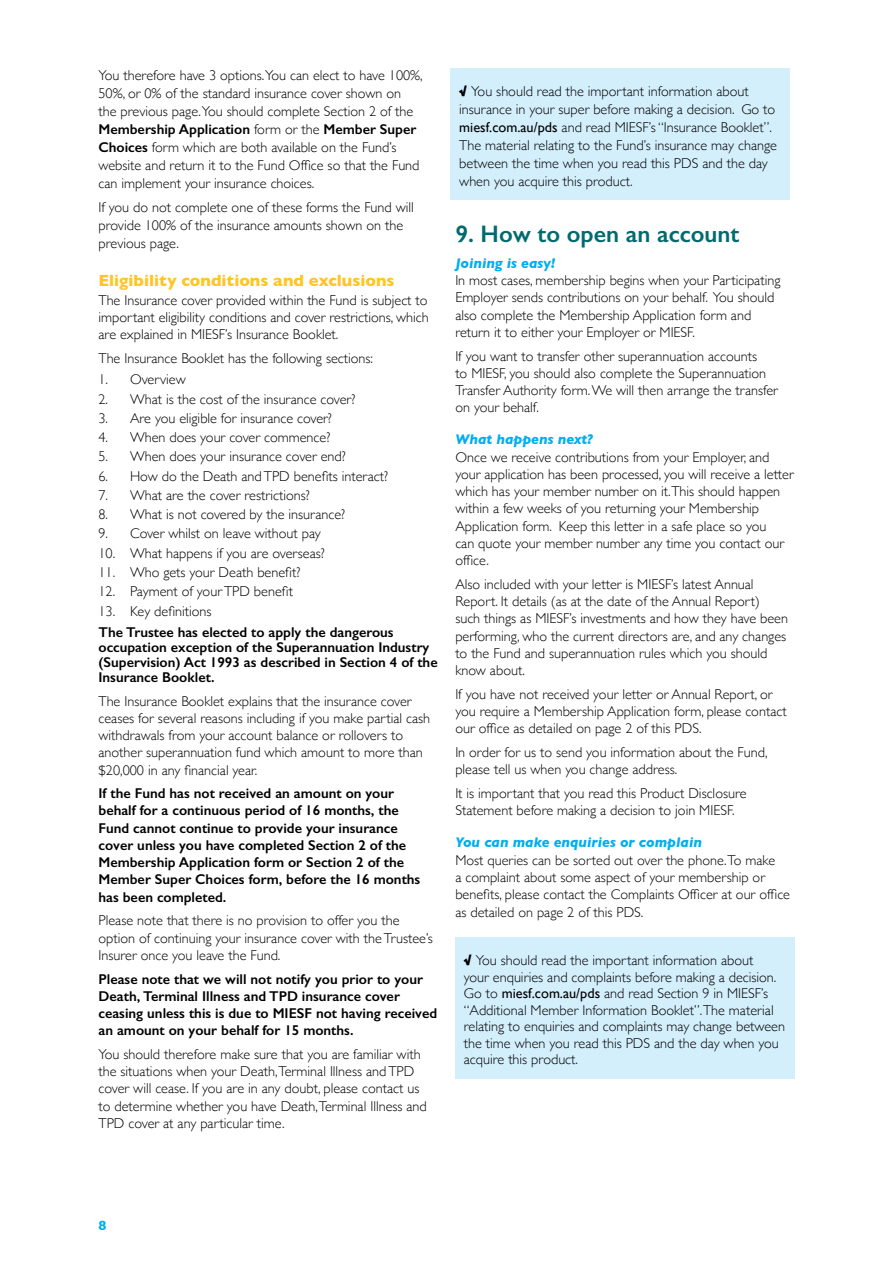
<style>
.page{position:relative;width:893px;height:1263px;background:#fff}
.page>*{position:absolute;margin:0;border:0;box-sizing:border-box;transform-origin:0 0}
.t1{font:600 24px "Gill Sans";color:#006b6e}
.t2{font:700 16.5px "Gill Sans";color:#ffc425}
.t3{font:300 14.25px/17.2px "Gill Sans";color:#000}
.t4{font:600 14.25px/17.2px "Gill Sans";color:#000}
.t5{font:italic 700 14.25px "Gill Sans";color:#00aeef}
.t6{font:700 13.5px "Gill Sans";color:#00aeef}
.s1{font-weight:600}
.s2{font-weight:800}
.s3{font-weight:400}
</style>
<div class="page">
<div style="left:455px;top:937px;width:339px;height:142px;background:#d4effc"></div>
<div style="left:451px;top:68px;width:339px;height:132px;background:#d4effc"></div>
<p class="t3" style="left:99px;top:66px;width:326px;line-height:18px">You therefore have 3 options.You can elect to have 100%, 50%, or 0% of the standard insurance cover shown on<br>the previous page.You should complete Section 2 of the <span class="s1">Membership Application</span> form or the <span class="s1">Member Super Choices</span> form which are both available on the Fund’s website and return it to the Fund Office so that the Fund can implement your insurance choices.</p>
<p class="t3" style="left:99px;top:198px;width:317px;line-height:18px">If you do not complete one of these forms the Fund will provide 100% of the insurance amounts shown on the previous page.</p>
<p class="t2" style="left:99px;top:267px;width:297px">Eligibility conditions and exclusions</p>
<p class="t3" style="left:99px;top:291px;width:332px;text-align:justify">The Insurance cover provided within the Fund is subject to important eligibility conditions and cover restrictions, which are explained in MIESF’s Insurance Booklet.</p>
<p class="t3" style="left:99px;top:349px;width:276px">The Insurance Booklet has the following sections:</p>
<p class="t3" style="left:99px;top:370px;width:89px">1. Overview</p>
<p class="t3" style="left:99px;top:390px;width:258px">2. What is the cost of the insurance cover?</p>
<p class="t3" style="left:99px;top:409px;width:235px">3. Are you eligible for insurance cover?</p>
<p class="t3" style="left:99px;top:428px;width:233px">4. When does your cover commence?</p>
<p class="t3" style="left:99px;top:447px;width:249px">5. When does your insurance cover end?</p>
<p class="t3" style="left:99px;top:467px;width:291px">6. How do the Death andTPD benefits interact?</p>
<p class="t3" style="left:99px;top:486px;width:213px">7. What are the cover restrictions?</p>
<p class="t3" style="left:99px;top:505px;width:248px">8. What is not covered by the insurance?</p>
<p class="t3" style="left:99px;top:524px;width:224px">9. Cover whilst on leave without pay</p>
<p class="t3" style="left:99px;top:544px;width:228px">10. What happens if you are overseas?</p>
<p class="t3" style="left:99px;top:563px;width:203px">11. Who gets your Death benefit?</p>
<p class="t3" style="left:99px;top:582px;width:196px">12. Payment of yourTPD benefit</p>
<p class="t3" style="left:99px;top:601px;width:115px">13. Key definitions</p>
<p class="t4" style="left:99px;top:624px;width:341px;line-height:15px">The Trustee has elected to apply the dangerous occupation exception of the Superannuation Industry (Supervision) Act 1993 as described in Section 4 of the Insurance Booklet.</p>
<p class="t3" style="left:99px;top:691px;width:333px">The Insurance Booklet explains that the insurance cover ceases for several reasons including if you make partial cash withdrawals from your account balance or rollovers to another superannuation fund which amount to more than $20,000 in any financial year.</p>
<p class="t4" style="left:99px;top:785px;width:323px">If the Fund has not received an amount on your behalf for a continuous period of 16 months, the Fund cannot continue to provide your insurance cover unless you have completed Section 2 of the Membership Application form or Section 2 of the Member Super Choices form, before the 16 months has been completed.</p>
<p class="t3" style="left:99px;top:911px;width:336px">Please note that there is no provision to offer you the option of continuing your insurance cover with the Trustee’s<br>Insurer once you leave the Fund.</p>
<p class="t4" style="left:99px;top:970px;width:340px">Please note that we will not notify you prior to your Death, Terminal Illness and TPD insurance cover ceasing unless this is due to MIESF not having received an amount on your behalf for 15 months.</p>
<p class="t3" style="left:99px;top:1045px;width:330px">You should therefore make sure that you are familiar with the situations when your Death,Terminal Illness and TPD cover will cease. If you are in any doubt, please contact us to determine whether you have Death,Terminal Illness and TPD cover at any particular time.</p>
<p class="t3" style="left:459px;top:81px;width:319px;line-height:18px"><span class="s2">√</span> You should read the important information about insurance in your super before making a decision. Go to <span class="s3">miesf.com.au/pds</span> and read MIESF’s “Insurance Booklet”.<br>The material relating to the Fund’s insurance may change between the time when you read this PDS and the day when you acquire this product.</p>
<h1 class="t1" style="left:455px;top:219px;width:285px">9. How to open an account</h1>
<p class="t5" style="left:455px;top:255px;width:102px">Joining is easy!</p>
<p class="t3" style="left:455px;top:271px;width:327px">In most cases, membership begins when your Participating Employer sends contributions on your behalf. You should also complete the Membership Application form and return it to either your Employer or MIESF.</p>
<p class="t3" style="left:455px;top:347px;width:324px">If you want to transfer other superannuation accounts<br>to MIESF, you should also complete the Superannuation Transfer Authority form. We will then arrange the transfer on your behalf.</p>
<p class="t5" style="left:455px;top:431px;width:139px">What happens next?</p>
<p class="t3" style="left:455px;top:448px;width:340px">Once we receive contributions from your Employer, and your application has been processed, you will receive a letter which has your member number on it.This should happen within a few weeks of you returning your Membership Application form. Keep this letter in a safe place so you<br>can quote your member number any time you contact our office.</p>
<p class="t3" style="left:455px;top:575px;width:334px">Also included with your letter is MIESF’s latest Annual Report. It details (as at the date of the Annual Report) such things as MIESF’s investments and how they have been performing, who the current directors are, and any changes to the Fund and superannuation rules which you should know about.</p>
<p class="t3" style="left:455px;top:685px;width:333px">If you have not received your letter or Annual Report, or you require a Membership Application form, please contact our office as detailed on page 2 of this PDS.</p>
<p class="t3" style="left:455px;top:743px;width:314px">In order for us to send you information about the Fund, please tell us when you change address.</p>
<p class="t3" style="left:455px;top:784px;width:293px">It is important that you read this Product Disclosure<br>Statement before making a decision to join MIESF.</p>
<p class="t5" style="left:455px;top:834px;width:248px">You can make enquiries or complain</p>
<p class="t3" style="left:455px;top:850px;width:336px">Most queries can be sorted out over the phone.To make<br>a complaint about some aspect of your membership or benefits, please contact the Complaints Officer at our office as detailed on page 2 of this PDS.</p>
<p class="t3" style="left:464px;top:952px;width:323px;line-height:16.5px"><span class="s2">√</span> You should read the important information about<br>your enquiries and complaints before making a decision.<br>Go to <span class="s3">miesf.com.au/pds</span> and read Section 9 in MIESF’s “Additional Member Information Booklet”.The material relating to enquiries and complaints may change between the time when you read this PDS and the day when you acquire this product.</p>
<p class="t6" style="left:99px;top:1214px;width:10px">8</p>
</div>
